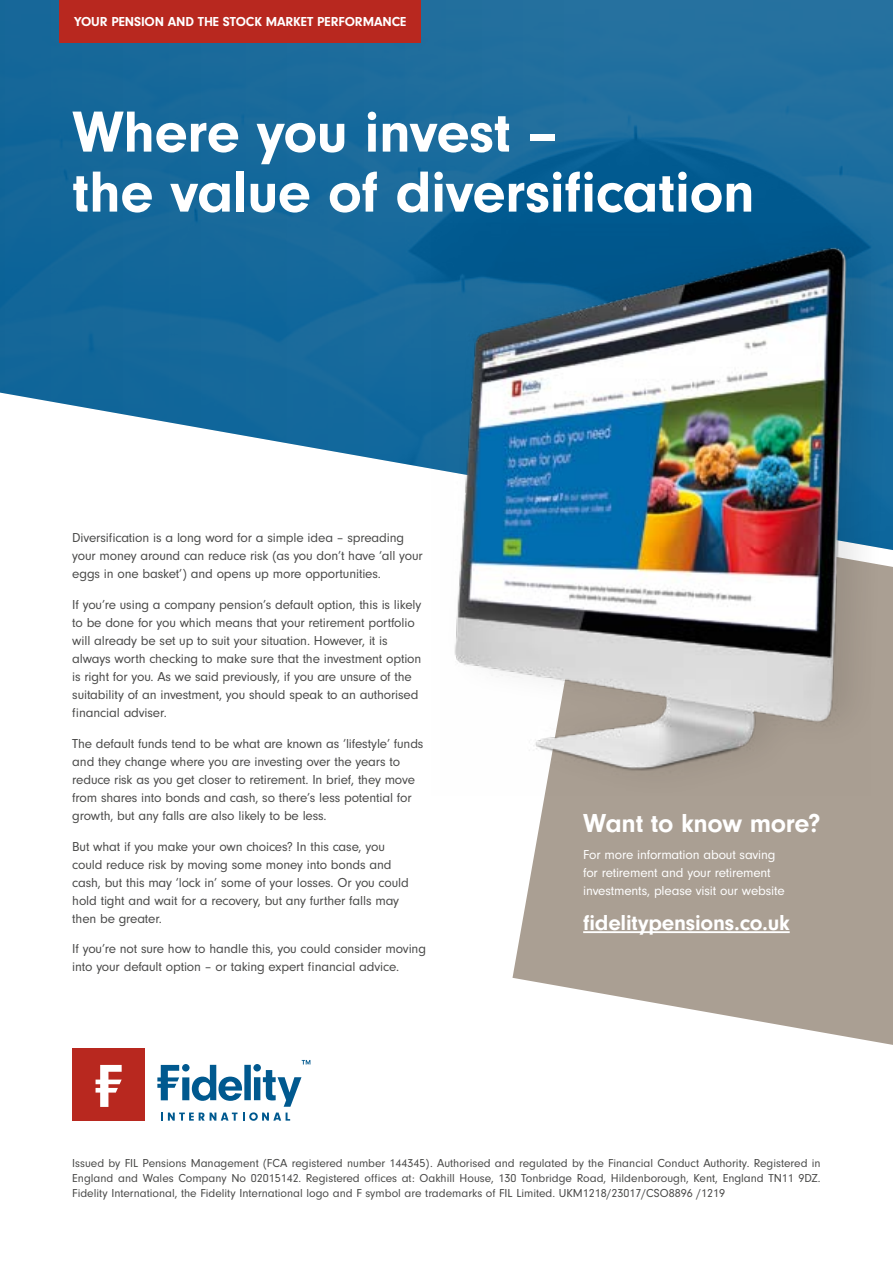
<style>
.page{position:relative;width:893px;height:1263px;background:#fff}
.page>*{position:absolute;margin:0;border:0;box-sizing:border-box;transform-origin:0 0}
.t1{font:700 60px/60px "Neuzeit Gro";letter-spacing:-.01em;color:#fff}
.t2{font:700 27px "Neuzeit Gro";letter-spacing:-.01em;color:#fff}
.t3{font:700 22.5px "Neuzeit Gro";letter-spacing:-.01em;color:#fff}
.t4{font:13.5px/18px "Neuzeit Gro";letter-spacing:-.01em;color:#4a4a49}
.t5{font:13.5px/18px "Neuzeit Gro";letter-spacing:-.01em;color:#fff}
.t6{font:700 13.5px "Neuzeit Gro";letter-spacing:-.01em;color:#fff}
.t7{font:12px/15px "Neuzeit Gro";color:#4a4a49;text-align:justify}
</style>
<div class="page">
<div style="left:72px;top:1048px;width:73px;height:73px;background:#b8281f"></div>
<svg style="left:96px;top:1065px;width:26px;height:42px"></svg>
<svg style="left:157px;top:1060px;width:153px;height:61px"></svg>
<img style="left:0;top:0;width:893px;height:469px">
<svg style="left:512px;top:801px;width:381px;height:244px;fill:#aa9f93"></svg>
<hr style="left:583px;top:931px;width:207px;height:2px;background:#fff">
<div style="left:441px;top:216px;width:452px;height:585px;background:#000;opacity:.1"></div>
<img style="left:431px;top:224px;width:439px;height:572px">
<div style="left:60px;top:0;width:361px;height:43px;background:#b8281f"></div>
<p class="t6" style="left:74px;top:14px;width:334px">YOUR PENSION AND THE STOCK MARKET PERFORMANCE</p>
<h1 class="t1" style="left:72px;top:102px;width:684px">Where you invest –<br>the value of diversification</h1>
<p class="t4" style="left:72px;top:529px;width:352px">Diversification is a long word for a simple idea – spreading your money around can reduce risk (as you don’t have ‘all your eggs in one basket’) and opens up more opportunities.</p>
<p class="t4" style="left:72px;top:596px;width:351px">If you’re using a company pension’s default option, this is likely to be done for you which means that your retirement portfolio will already be set up to suit your situation. However, it is always worth checking to make sure that the investment option is right for you. As we said previously, if you are unsure of the suitability of an investment, you should speak to an authorised financial adviser.</p>
<p class="t4" style="left:72px;top:735px;width:353px">The default funds tend to be what are known as ‘lifestyle’ funds and they change where you are investing over the years to reduce risk as you get closer to retirement. In brief, they move from shares into bonds and cash, so there’s less potential for growth, but any falls are also likely to be less.</p>
<p class="t4" style="left:72px;top:837px;width:338px">But what if you make your own choices? In this case, you could reduce risk by moving some money into bonds and cash, but this may ‘lock in’ some of your losses. Or you could hold tight and wait for a recovery, but any further falls may then be greater.</p>
<p class="t4" style="left:72px;top:940px;width:355px">If you’re not sure how to handle this, you could consider moving into your default option – or taking expert financial advice.</p>
<h2 class="t2" style="left:583px;top:808px;width:239px">Want to know more?</h2>
<p class="t5" style="left:583px;top:846px;width:203px">For more information about saving for retirement and your retirement investments, please visit our website</p>
<h3 class="t3" style="left:583px;top:910px;width:208px">fidelitypensions.co.uk</h3>
<p class="t7" style="left:72px;top:1156px;width:750px">Issued by FIL Pensions Management (FCA registered number 144345). Authorised and regulated by the Financial Conduct Authority. Registered in England and Wales Company No 02015142. Registered offices at: Oakhill House, 130 Tonbridge Road, Hildenborough, Kent, England TN11 9DZ.<br>Fidelity International, the Fidelity International logo and F symbol are trademarks of FIL Limited. UKM1218/23017/CSO8896 /1219</p>
</div>
